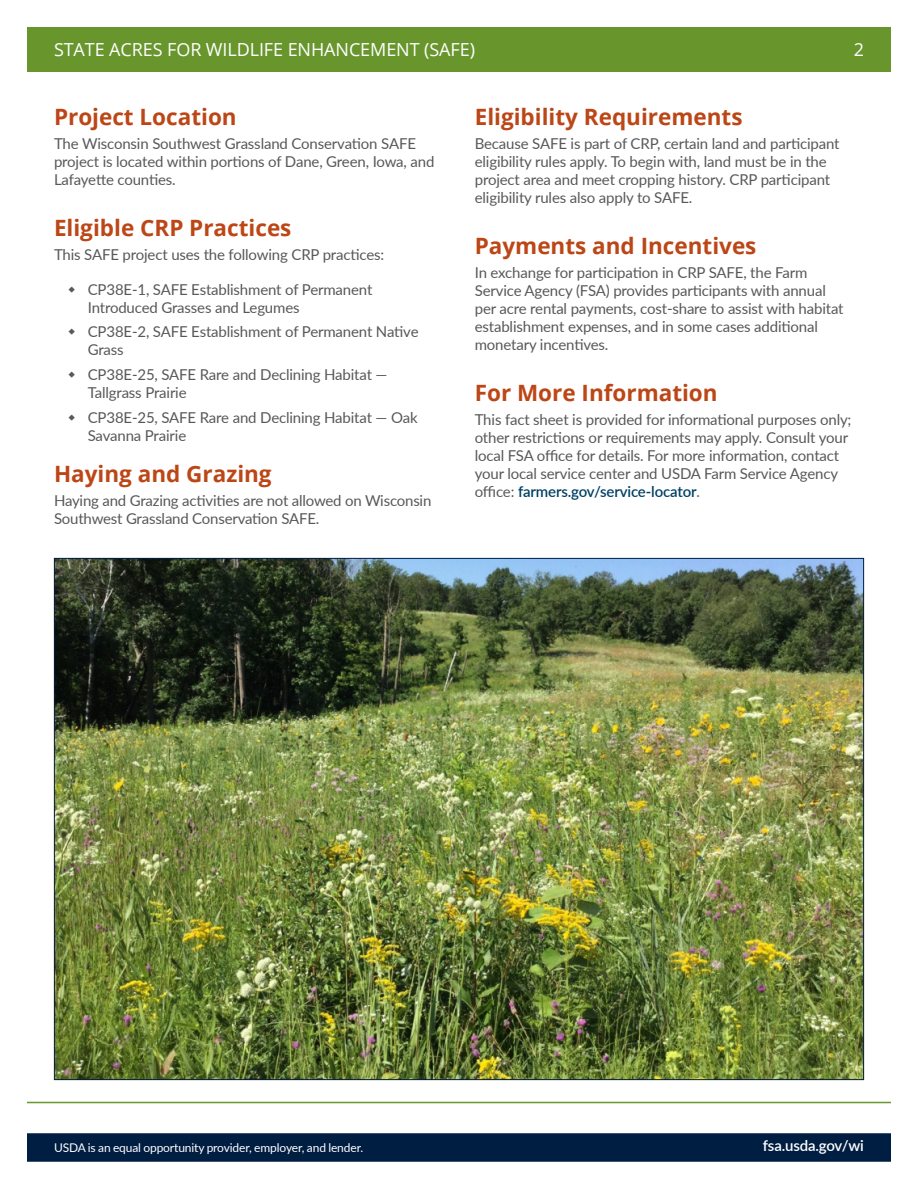
<style>
.page{position:relative;width:918px;height:1188px;background:#fff}
.page>*{position:absolute;margin:0;border:0;box-sizing:border-box;transform-origin:0 0}
.Body_Subhead{font:700 22.5px "Open Sans";color:#bc4616}
.t1{font:18px "Open Sans";letter-spacing:-.005em;color:#fff}
.Body_Text{font:15px/18px "Lato";letter-spacing:-.01em;color:#57585a}
.Body_Text_White{font:600 15px "Lato";letter-spacing:-.01em;color:#fff}
.Body_Text_White-2{font:12px "Lato";letter-spacing:-.01em;color:#fff}
.s1{font-weight:600;color:#004064}
</style>
<div class="page">
<div style="left:27px;top:1133px;width:864px;height:29px;background:#001e42;border:2px solid #001e42"></div>
<hr style="left:27px;top:1102px;width:864px;height:1px;background:#68962c">
<div style="left:27px;top:27px;width:864px;height:44px;background:#68962c"></div>
<img style="left:56px;top:560px;width:806px;height:518px">
<p class="t1" style="left:54px;top:37px;width:423px">STATE ACRES FOR WILDLIFE ENHANCEMENT (SAFE)</p>
<p class="t1" style="left:854px;top:37px;width:12px">2</p>
<h2 class="Body_Subhead" style="left:54px;top:101px;width:184px">Project Location</h2>
<p class="Body_Text" style="left:54px;top:134px;width:382px">The Wisconsin Southwest Grassland Conservation SAFE project is located within portions of Dane, Green, Iowa, and<br>Lafayette counties.</p>
<h2 class="Body_Subhead" style="left:54px;top:212px;width:239px">Eligible CRP Practices</h2>
<p class="Body_Text" style="left:54px;top:245px;width:332px">This SAFE project uses the following CRP practices:</p>
<p class="Body_Text" style="left:88px;top:280px;width:286px">CP38E-1, SAFE Establishment of Permanent<br>Introduced Grasses and Legumes</p>
<p class="Body_Text" style="left:88px;top:322px;width:332px">CP38E-2, SAFE Establishment of Permanent Native<br>Grass</p>
<p class="Body_Text" style="left:88px;top:365px;width:301px">CP38E-25, SAFE Rare and Declining Habitat —<br>Tallgrass Prairie</p>
<p class="Body_Text" style="left:88px;top:408px;width:331px">CP38E-25, SAFE Rare and Declining Habitat — Oak<br>Savanna Prairie</p>
<h2 class="Body_Subhead" style="left:54px;top:458px;width:219px">Haying and Grazing</h2>
<p class="Body_Text" style="left:54px;top:491px;width:379px">Haying and Grazing activities are not allowed on Wisconsin<br>Southwest Grassland Conservation SAFE.</p>
<h2 class="Body_Subhead" style="left:475px;top:101px;width:269px">Eligibility Requirements</h2>
<p class="Body_Text" style="left:475px;top:134px;width:366px">Because SAFE is part of CRP, certain land and participant eligibility rules apply. To begin with, land must be in the project area and meet cropping history. CRP participant eligibility rules also apply to SAFE.</p>
<h2 class="Body_Subhead" style="left:475px;top:230px;width:283px">Payments and Incentives</h2>
<p class="Body_Text" style="left:475px;top:263px;width:370px">In exchange for participation in CRP SAFE, the Farm Service Agency (FSA) provides participants with annual per acre rental payments, cost-share to assist with habitat establishment expenses, and in some cases additional monetary incentives.</p>
<h2 class="Body_Subhead" style="left:475px;top:377px;width:244px">For More Information</h2>
<p class="Body_Text" style="left:475px;top:410px;width:378px">This fact sheet is provided for informational purposes only; other restrictions or requirements may apply. Consult your local FSA office for details. For more information, contact your local service center and USDA Farm Service Agency office: <span class="s1">farmers.gov/service-locator</span>.</p>
<p class="Body_Text_White-2" style="left:54px;top:1139px;width:311px">USDA is an equal opportunity provider, employer, and lender.</p>
<p class="Body_Text_White" style="left:763px;top:1135px;width:103px">fsa.usda.gov/wi</p>
</div>
